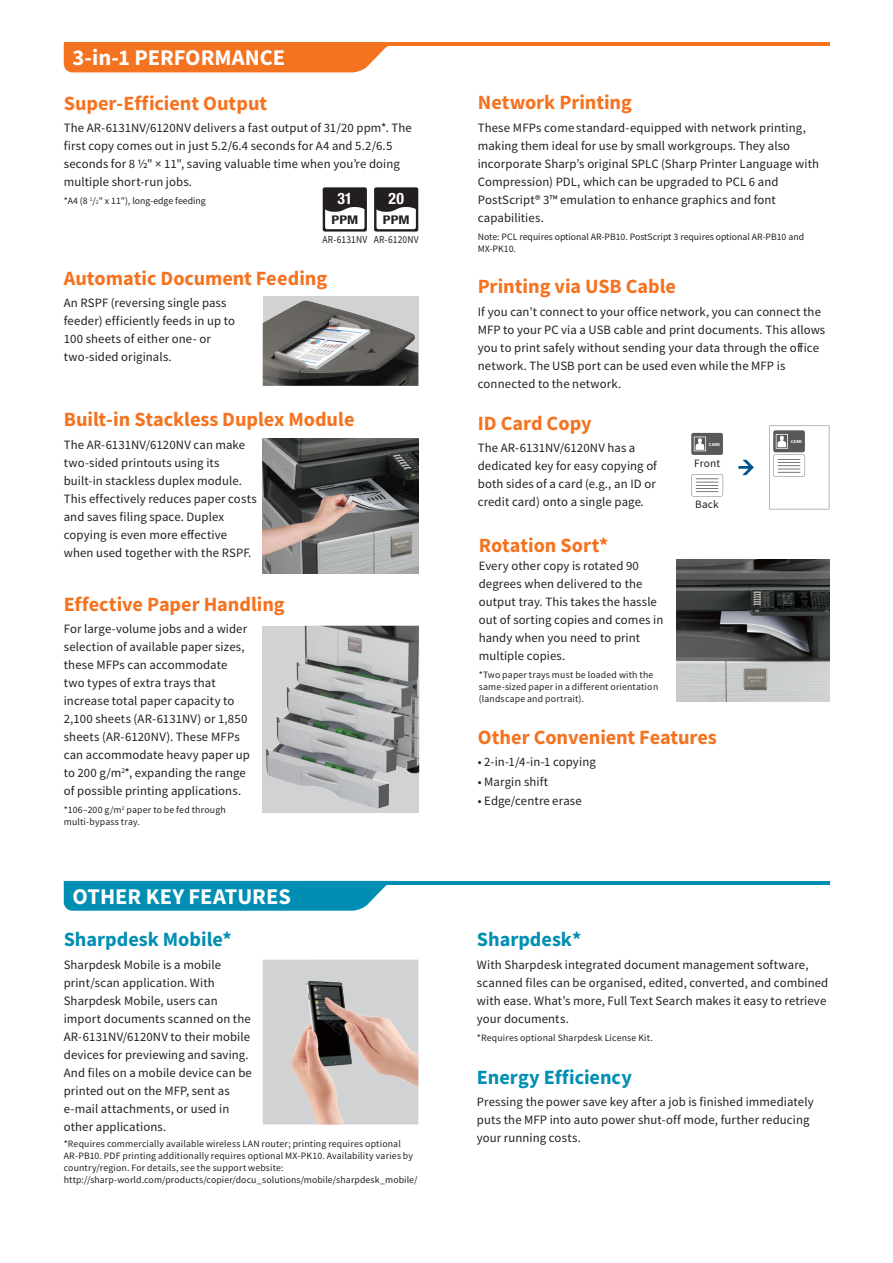
<style>
.page{position:relative;width:893px;height:1263px;background:#fff}
.page>*{position:absolute;margin:0;border:0;box-sizing:border-box;transform-origin:0 0}
.t1{font:700 22.5px "Source Sans Pro";color:#fff}
.t2{font:700 20.25px "Source Sans Pro";color:#f47321}
.t3{font:700 20.25px "Source Sans Pro";color:#008fb3}
.t4{font:700 condensed 15.75px "Helvetica Neue LT Std";color:#fff}
.t5{font:12.75px/18px "Source Sans Pro";letter-spacing:.005em;color:#231f20}
.t6{font:700 condensed 12px "Helvetica Neue LT Std";letter-spacing:.005em;color:#231f20;scale:1.25 1}
.t7{font:11.25px "Source Sans Pro";letter-spacing:.015em;color:#231f20}
.t8{font:10.5px "Source Sans Pro";letter-spacing:.025em;color:#231f20;scale:.9 1}
.t9{font:9.75px/12px "Source Sans Pro";letter-spacing:.015em;color:#231f20}
.t10{font:700 4.5px "Source Sans Pro";letter-spacing:.035em;color:#fff}
.s1{font-size:5.7px}
</style>
<div class="page">
<div style="left:263px;top:959px;width:155px;height:165px;background:#d1d2d4"></div>
<img style="left:291px;top:981px;width:127px;height:143px">
<svg style="left:769px;top:426px;width:60px;height:83px"></svg>
<svg style="left:691px;top:474px;width:32px;height:22px"></svg>
<div style="left:691px;top:433px;width:32px;height:22px;background:#57585a;border-radius:2px"></div>
<svg style="left:694px;top:436px;width:12px;height:15px"></svg>
<svg style="left:738px;top:460px;width:16px;height:15px"></svg>
<div style="left:263px;top:626px;width:156px;height:186px;background:#d1d2d4"></div>
<img style="left:266px;top:626px;width:153px;height:183px">
<img style="left:263px;top:439px;width:155px;height:134px">
<img style="left:676px;top:560px;width:153px;height:141px">
<div style="left:263px;top:297px;width:155px;height:89px;background:#d1d2d4"></div>
<img style="left:263px;top:300px;width:155px;height:86px">
<div style="left:374px;top:187px;width:44px;height:45px;background:#231f20;border-radius:2px"></div>
<svg style="left:376px;top:207px;width:40px;height:22px"></svg>
<svg style="left:323px;top:187px;width:44px;height:45px"></svg>
<div style="left:325px;top:190px;width:39px;height:39px;background:#231f20;border-radius:2px"></div>
<svg style="left:325px;top:207px;width:39px;height:22px"></svg>
<hr style="left:64px;top:43px;width:765px;height:3px;background:#f47321">
<div style="left:64px;top:46px;width:324px;height:26px;background:#f47321"></div>
<hr style="left:64px;top:881px;width:765px;height:3px;background:#008fb3">
<svg style="left:64px;top:884px;width:335px;height:27px;background:#1598b9"></svg>
<h1 class="t1" style="left:72px;top:44px;width:214px">3-in-1 PERFORMANCE</h1>
<h2 class="t2" style="left:64px;top:91px;width:205px">Super-Efficient Output</h2>
<p class="t5" style="left:64px;top:120px;width:350px">The AR-6131NV/6120NV delivers a fast output of 31/20 ppm*. The first copy comes out in just 5.2/6.4 seconds for A4 and 5.2/6.5 seconds for 8 ½" × 11", saving valuable time when you’re doing multiple short-run jobs.</p>
<p class="t9" style="left:64px;top:196px;width:144px">*A4 (8 <sup>1</sup>/<span class="s1">2</span>" x 11"), long-edge feeding</p>
<p class="t4" style="left:337px;top:189px;width:17px">31</p>
<p class="t6" style="left:331px;top:213px;width:23px">PPM</p>
<p class="t8" style="left:322px;top:235px;width:51px">AR-6131NV</p>
<p class="t4" style="left:389px;top:189px;width:17px">20</p>
<p class="t6" style="left:383px;top:213px;width:23px">PPM</p>
<p class="t8" style="left:374px;top:235px;width:52px">AR-6120NV</p>
<h2 class="t2" style="left:64px;top:266px;width:265px">Automatic Document Feeding</h2>
<p class="t5" style="left:64px;top:295px;width:173px">An RSPF (reversing single pass feeder) efficiently feeds in up to<br>100 sheets of either one- or two-sided originals.</p>
<h2 class="t2" style="left:64px;top:407px;width:292px">Built-in Stackless Duplex Module</h2>
<p class="t5" style="left:64px;top:437px;width:194px">The AR-6131NV/6120NV can make two-sided printouts using its built-in stackless duplex module.<br>This effectively reduces paper costs and saves filing space. Duplex copying is even more effective when used together with the RSPF.</p>
<h2 class="t2" style="left:64px;top:592px;width:222px">Effective Paper Handling</h2>
<p class="t5" style="left:64px;top:621px;width:188px">For large-volume jobs and a wider selection of available paper sizes, these MFPs can accommodate two types of extra trays that increase total paper capacity to<br>2,100 sheets (AR-6131NV) or 1,850 sheets (AR-6120NV). These MFPs can accommodate heavy paper up to 200 g/m<sup>2</sup>*, expanding the range of possible printing applications.</p>
<p class="t9" style="left:64px;top:805px;width:163px">*106–200 g/m<sup>2</sup> paper to be fed through multi-bypass tray.</p>
<h1 class="t1" style="left:72px;top:882px;width:220px">OTHER KEY FEATURES</h1>
<h2 class="t3" style="left:64px;top:927px;width:169px">Sharpdesk Mobile*</h2>
<p class="t5" style="left:64px;top:956px;width:190px">Sharpdesk Mobile is a mobile print/scan application. With<br>Sharpdesk Mobile, users can import documents scanned on the<br>AR-6131NV/6120NV to their mobile devices for previewing and saving.<br>And files on a mobile device can be printed out on the MFP, sent as e-mail attachments, or used in other applications.</p>
<p class="t9" style="left:64px;top:1139px;width:355px">*Requires commercially available wireless LAN router; printing requires optional AR-PB10. PDF printing additionally requires optional MX-PK10. Availability varies by country/region. For details, see the support website: http://sharp-world.com/products/copier/docu_solutions/mobile/sharpdesk_mobile/</p>
<h2 class="t2" style="left:478px;top:90px;width:156px">Network Printing</h2>
<p class="t5" style="left:478px;top:120px;width:343px">These MFPs come standard-equipped with network printing, making them ideal for use by small workgroups. They also incorporate Sharp’s original SPLC (Sharp Printer Language with Compression) PDL, which can be upgraded to PCL 6 and PostScript® 3™ emulation to enhance graphics and font capabilities.</p>
<p class="t9" style="left:478px;top:231px;width:328px">Note: PCL requires optional AR-PB10. PostScript 3 requires optional AR-PB10 and<br>MX-PK10.</p>
<h2 class="t2" style="left:478px;top:274px;width:200px">Printing via USB Cable</h2>
<p class="t5" style="left:478px;top:304px;width:349px">If you can’t connect to your office network, you can connect the MFP to your PC via a USB cable and print documents. This allows you to print safely without sending your data through the office network. The USB port can be used even while the MFP is connected to the network.</p>
<h2 class="t2" style="left:478px;top:411px;width:115px">ID Card Copy</h2>
<p class="t5" style="left:478px;top:440px;width:181px">The AR-6131NV/6120NV has a dedicated key for easy copying of both sides of a card (e.g., an ID or credit card) onto a single page.</p>
<h2 class="t2" style="left:479px;top:533px;width:131px">Rotation Sort*</h2>
<p class="t5" style="left:479px;top:557px;width:186px">Every other copy is rotated 90 degrees when delivered to the output tray. This takes the hassle out of sorting copies and comes in handy when you need to print multiple copies.</p>
<p class="t9" style="left:479px;top:669px;width:181px">*Two paper trays must be loaded with the same-sized paper in a different orientation (landscape and portrait).</p>
<p class="t10" style="left:709px;top:441px;width:13px">CARD</p>
<p class="t7" style="left:694px;top:458px;width:27px">Front</p>
<p class="t7" style="left:695px;top:500px;width:25px">Back</p>
<h2 class="t2" style="left:478px;top:725px;width:241px">Other Convenient Features</h2>
<p class="t5" style="left:478px;top:754px;width:120px">• 2-in-1/4-in-1 copying</p>
<p class="t5" style="left:478px;top:774px;width:72px">• Margin shift</p>
<p class="t5" style="left:478px;top:793px;width:106px">• Edge/centre erase</p>
<p class="t10" style="left:791px;top:439px;width:13px">CARD</p>
<h2 class="t3" style="left:477px;top:927px;width:106px">Sharpdesk*</h2>
<p class="t5" style="left:477px;top:956px;width:353px">With Sharpdesk integrated document management software, scanned files can be organised, edited, converted, and combined with ease. What’s more, Full Text Search makes it easy to retrieve your documents.</p>
<p class="t9" style="left:477px;top:1032px;width:177px">*Requires optional Sharpdesk License Kit.</p>
<h2 class="t3" style="left:477px;top:1065px;width:156px">Energy Efficiency</h2>
<p class="t5" style="left:477px;top:1094px;width:338px">Pressing the power save key after a job is finished immediately puts the MFP into auto power shut-off mode, further reducing your running costs.</p>
</div>
